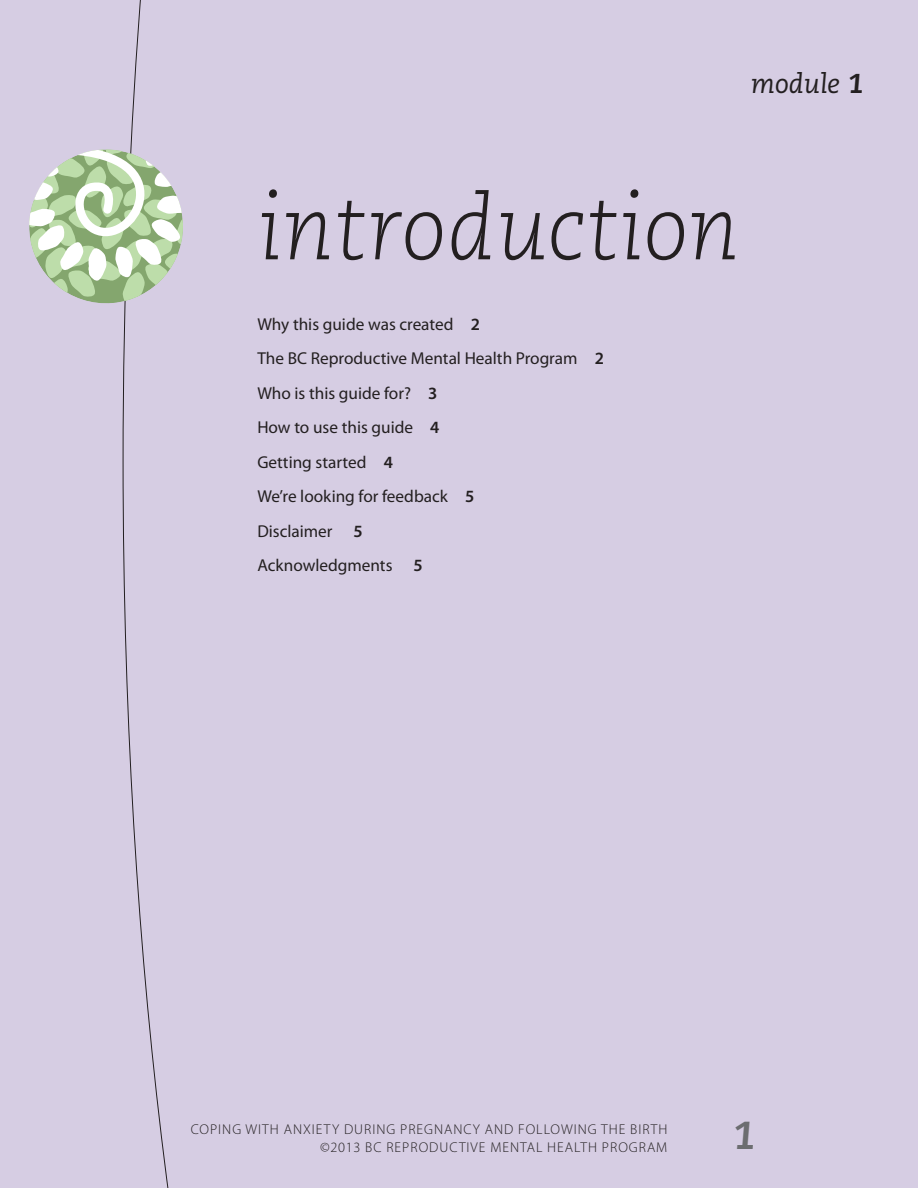
<style>
.page{position:relative;width:918px;height:1188px;background:#d6cde3}
.page>*{position:absolute;margin:0;border:0;box-sizing:border-box;transform-origin:0 0}
.t1{font:italic 300 90px "Caecilia";letter-spacing:.01em;color:#231f20}
.t2{font:italic 800 39px "Caecilia";color:#6c6d70}
.t3{font:italic 27.3px "Caecilia";color:#231f20}
.t4{font:17.25px/34.5px "Myriad Pro";color:#231f20}
.t5{font:300 14.25px/17.1px "Myriad Pro";letter-spacing:.07em;color:#231f20}
.s1{font-weight:800}
.s2{font-weight:600}
</style>
<div class="page">
<svg style="left:123px;top:0;width:46px;height:1188px"></svg>
<svg style="left:29px;top:149px;width:154px;height:164px"></svg>
<h3 class="t3" style="left:751px;top:68px;width:114px">module <span class="s1">1</span></h3>
<h1 class="t1" style="left:257px;top:177px;width:483px">introduction</h1>
<p class="t4" style="left:257px;top:307px;width:348px">Why this guide was created <span class="s2">2<br></span>The BC Reproductive Mental Health Program <span class="s2">2<br></span>Who is this guide for? <span class="s2">3<br></span>How to use this guide <span class="s2">4<br></span>Getting started <span class="s2">4<br></span>We’re looking for feedback <span class="s2">5<br></span>Disclaimer <span class="s2">5<br></span>Acknowledgments <span class="s2">5</span></p>
<p class="t5" style="left:320px;top:1121px;width:349px;text-indent:-130px">COPING WITH ANXIETY DURING PREGNANCY AND FOLLOWING THE BIRTH ©2013 BC REPRODUCTIVE MENTAL H EALTH PROGRA</p>
<p class="t5" style="left:656px;top:1138px;width:13px">M</p>
<h2 class="t2" style="left:733px;top:1112px;width:25px">1</h2>
</div>
